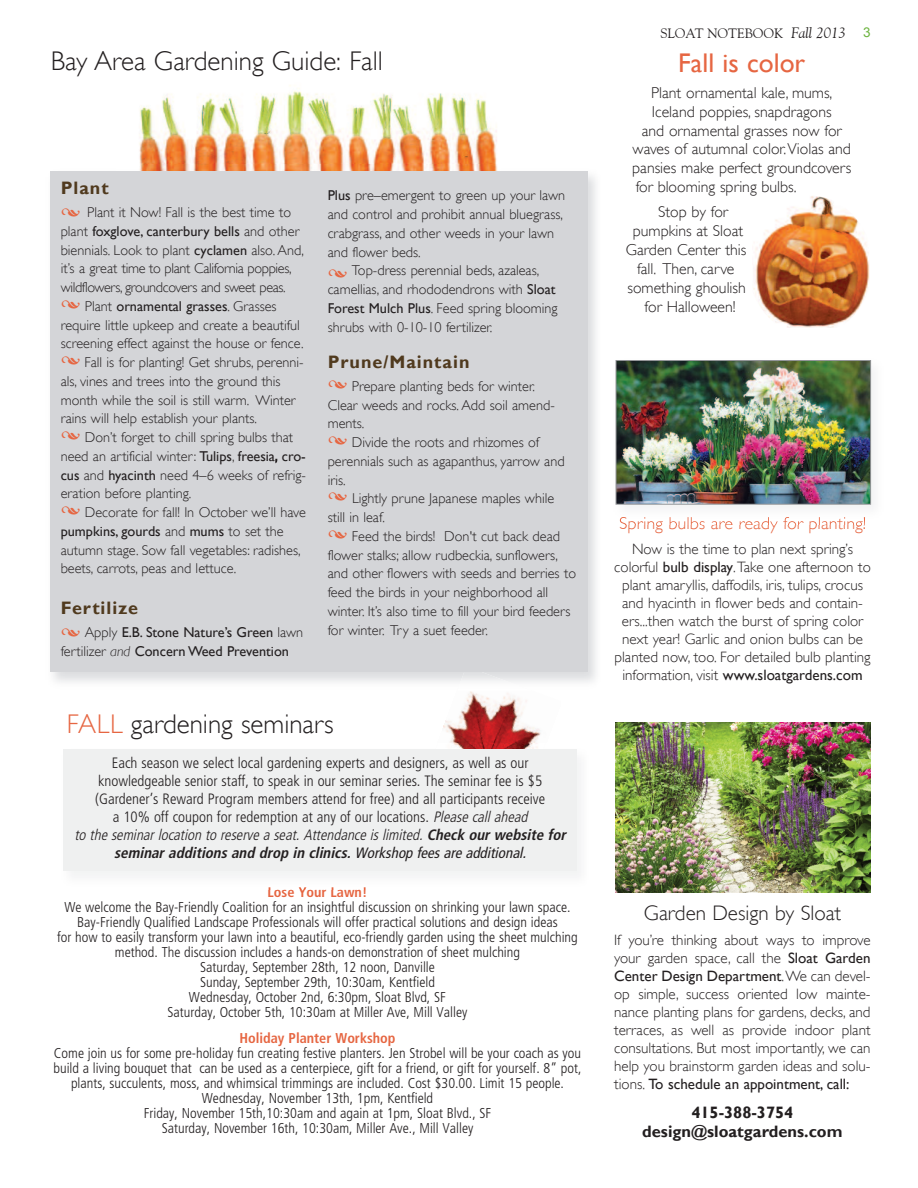
<style>
.page{position:relative;width:918px;height:1188px;background:#fff}
.page>*{position:absolute;margin:0;border:0;box-sizing:border-box;transform-origin:0 0}
.t1{font:300 27px "Gill Sans";color:#231f20}
.t2{font:27px "Gill Sans";color:#e66642}
.t3{font:300 21px "Gill Sans";color:#231f20}
.t4{font:300 18px "Gill Sans";color:#e66642}
.t5{font:700 18px "Gill Sans";letter-spacing:.055em;color:#503a1e}
.t6{font:700 16.5px/19.5px "Gill Sans";color:#231f20;text-align:center}
.t7{font:300 15.75px "Gill Sans";color:#231f20}
.t8{font:300 15px/18px "Gill Sans";color:#231f20;text-align:center}
.t9{font:300 condensed 15px/18px "Frutiger";color:#231f20;text-align:center}
.t10{font:300 14.25px/18.8px "Gill Sans";color:#231f20}
.t11{font:300 condensed 14.25px/15px "Frutiger";color:#231f20;text-align:center}
.t12{font:14.25px/18.8px "Gill Sans";color:#231f20}
.t13{font:300 14.25px "Gill Sans";letter-spacing:-.025em;color:#231f20}
.t14{font:700 condensed 14.25px "Frutiger";color:#e66642}
.t15{font:13.5px "Goudy Old Style BT";color:#231f20}
.s1{font-weight:300}
.s2{font-weight:400}
.s3{font-weight:300;font-style:italic}
.s4{color:#e66642}
.s5{font-style:italic}
.s6{font-weight:700;font-style:italic}
.s7{font-weight:400;font-style:italic}
.s8{font-style:italic;font-size:15px}
.s9{font-family:"Arial";color:#6cb43f}
</style>
<div class="page">
<img style="left:443px;top:691px;width:98px;height:52px">
<img style="left:139px;top:85px;width:358px;height:79px">
<img style="left:50px;top:171px;width:546px;height:511px">
<img style="left:457px;top:671px;width:75px;height:11px">
<img style="left:139px;top:164px;width:359px;height:7px">
<div style="left:50px;top:171px;width:537px;height:500px;background:#d4d5d8"></div>
<img style="left:615px;top:360px;width:258px;height:164px">
<img style="left:620px;top:517px;width:78px;height:7px">
<img style="left:618px;top:362px;width:251px;height:140px">
<div style="left:616px;top:360px;width:255px;height:144px;border:1px solid #939598"></div>
<img style="left:753px;top:196px;width:117px;height:131px">
<img style="left:447px;top:743px;width:92px;height:6px">
<img style="left:269px;top:887px;width:97px;height:3px">
<div style="left:64px;top:749px;width:513px;height:122px;background:#eff0f0"></div>
<img style="left:615px;top:723px;width:256px;height:170px">
<h1 class="t1" style="left:51px;top:46px;width:333px">Bay Area Gardening Guide: Fall</h1>
<p class="t5" style="left:61px;top:177px;width:50px">Plant</p>
<p class="t10" style="left:87px;top:203px;width:206px">Plant it Now! Fall is the best time to</p>
<p class="t12" style="left:61px;top:222px;width:240px"><span class="s1">plant</span> foxglove, canterbury bells <span class="s1">and other</span></p>
<p class="t10" style="left:61px;top:241px;width:245px">biennials. Look to plant <span class="s2">cyclamen</span> also. And,</p>
<p class="t13" style="left:61px;top:261px;width:232px">it’s a great time to plant California poppies,</p>
<p class="t13" style="left:61px;top:279px;width:227px">wildflowers, groundcovers and sweet peas.</p>
<p class="t12" style="left:85px;top:297px;width:193px"><span class="s1">Plant</span> ornamental grasses<span class="s1">. Grasses</span></p>
<p class="t10" style="left:61px;top:316px;width:241px">require little upkeep and create a beautiful</p>
<p class="t10" style="left:61px;top:334px;width:244px">screening effect against the house or fence.</p>
<p class="t10" style="left:85px;top:353px;width:221px">Fall is for planting! Get shrubs, perenni-</p>
<p class="t10" style="left:61px;top:372px;width:221px">als, vines and trees into the ground this</p>
<p class="t10" style="left:61px;top:391px;width:236px">month while the soil is still warm. Winter</p>
<p class="t10" style="left:61px;top:409px;width:198px">rains will help establish your plants.</p>
<p class="t10" style="left:85px;top:428px;width:210px">Don’t forget to chill spring bulbs that</p>
<p class="t10" style="left:61px;top:447px;width:247px">need an artificial winter: <span class="s2">Tulips</span>, <span class="s2">freesia</span>, <span class="s2">cro-</span></p>
<p class="t10" style="left:61px;top:466px;width:247px"><span class="s2">cus</span> and <span class="s2">hyacinth</span> need 4–6 weeks of refrig-</p>
<p class="t10" style="left:61px;top:484px;width:132px">eration before planting.</p>
<p class="t10" style="left:85px;top:503px;width:223px">Decorate for fall! In October we’ll have</p>
<p class="t12" style="left:61px;top:522px;width:224px">pumpkins, gourds <span class="s1">and</span> mums <span class="s1">to set the</span></p>
<p class="t10" style="left:61px;top:541px;width:241px">autumn stage. Sow fall vegetables: radishes,</p>
<p class="t10" style="left:61px;top:559px;width:177px">beets, carrots, peas and lettuce.</p>
<p class="t5" style="left:61px;top:598px;width:79px">Fertilize</p>
<p class="t12" style="left:61px;top:623px;width:244px;text-indent:24px"><span class="s1">Apply</span> E.B. Stone Nature’s Green <span class="s1">lawn fertilizer</span> <span class="s3">and</span> Concern Weed Prevention</p>
<p class="t10" style="left:328px;top:186px;width:239px"><span class="s2">Plus</span> pre–emergent to green up your lawn</p>
<p class="t10" style="left:328px;top:205px;width:237px">and control and prohibit annual bluegrass,</p>
<p class="t10" style="left:328px;top:224px;width:228px">crabgrass, and other weeds in your lawn</p>
<p class="t10" style="left:328px;top:242px;width:95px">and flower beds.</p>
<p class="t10" style="left:352px;top:261px;width:189px">Top-dress perennial beds, azaleas,</p>
<p class="t10" style="left:328px;top:280px;width:229px">camellias, and rhododendrons with <span class="s2">Sloat</span></p>
<p class="t10" style="left:328px;top:299px;width:231px"><span class="s2">Forest Mulch Plus</span>. Feed spring blooming</p>
<p class="t10" style="left:328px;top:317px;width:166px">shrubs with 0-10-10 fertilizer.</p>
<p class="t5" style="left:328px;top:352px;width:143px">Prune/Maintain</p>
<p class="t10" style="left:328px;top:377px;width:229px;text-indent:24px">Prepare planting beds for winter.<br>Clear weeds and rocks. Add soil amend&shy;ments.</p>
<p class="t10" style="left:328px;top:433px;width:238px;text-indent:24px">Divide the roots and rhizomes of perennials such as agapanthus, yarrow and iris.</p>
<p class="t10" style="left:328px;top:489px;width:228px;text-indent:24px">Lightly prune Japanese maples while still in leaf.</p>
<p class="t10" style="left:328px;top:527px;width:250px;text-indent:24px">Feed the birds! Don't cut back dead flower stalks; allow rudbeckia, sunflowers, and other flowers with seeds and berries to feed the birds in your neighborhood all winter. It’s also time to fill your bird feeders for winter. Try a suet feeder.</p>
<h1 class="t1" style="left:67px;top:709px;width:269px"><span class="s4">FALL</span> gardening seminars</h1>
<p class="t9" style="left:74px;top:755px;width:496px">Each season we select local gardening experts and designers, as well as our knowledgeable senior staff, to speak in our seminar series. The seminar fee is $5 (Gardener’s Reward Program members attend for free) and all participants receive<br>a 10% off coupon for redemption at any of our locations. <span class="s5">Pleasecallahead<br>to the seminar location to reserve a seat. Attendance is limited.</span> <span class="s6">Check our website for seminar additions and drop in clinics.</span> <span class="s7">Workshop fees are additional.</span></p>
<p class="t14" style="left:268px;top:887px;width:101px">Lose Your Lawn!</p>
<p class="t11" style="left:57px;top:901px;width:522px">We welcome the Bay-Friendly Coalition for an insightful discussion on shrinking your lawn space.<br>Bay-Friendly Qualified Landscape Professionals will offer practical solutions and design ideas<br>for how to easily transform your lawn into a beautiful, eco-friendly garden using the sheet mulching method. The discussion includes a hands-on demonstration of sheet mulching<br>Saturday, September 28th, 12 noon, Danville<br>Sunday, September 29th, 10:30am, Kentfield<br>Wednesday, October 2nd, 6:30pm, Sloat Blvd, SF<br>Saturday, October 5th, 10:30am at Miller Ave, Mill Valley</p>
<p class="t14" style="left:239px;top:1032px;width:158px">Holiday Planter Workshop</p>
<p class="t11" style="left:54px;top:1046px;width:530px">Come join us for some pre-holiday fun creating festive planters. Jen Strobel will be your coach as you build a living bouquet that can be used as a centerpiece, gift for a friend, or gift for yourself. 8” pot, plants, succulents, moss, and whimsical trimmings are included. Cost $30.00. Limit 15 people.<br>Wednesday, November 13th, 1pm, Kentfield<br>Friday, November 15th,10:30am and again at 1pm, Sloat Blvd., SF<br>Saturday, November 16th, 10:30am, Miller Ave., Mill Valley</p>
<p class="t15" style="left:660px;top:25px;width:212px">SLOAT NOTEBOOK <span class="s8">Fall 2013</span> <span class="s9">3</span></p>
<h1 class="t2" style="left:678px;top:47px;width:129px">Fall is color</h1>
<p class="t7" style="left:651px;top:84px;width:183px">Plant ornamental kale, mums,</p>
<p class="t7" style="left:652px;top:102px;width:181px">Iceland poppies, snapdragons</p>
<p class="t7" style="left:642px;top:121px;width:202px">and ornamental grasses now for</p>
<p class="t7" style="left:633px;top:140px;width:220px">waves of autumnal color.Violas and</p>
<p class="t7" style="left:632px;top:159px;width:221px">pansies make perfect groundcovers</p>
<p class="t7" style="left:636px;top:178px;width:162px">for blooming spring bulbs.</p>
<p class="t7" style="left:658px;top:203px;width:72px">Stop by for</p>
<p class="t7" style="left:633px;top:222px;width:112px">pumpkins at Sloat</p>
<p class="t7" style="left:626px;top:241px;width:122px">Garden Center this</p>
<p class="t7" style="left:637px;top:260px;width:99px">fall. Then, carve</p>
<p class="t7" style="left:627px;top:279px;width:120px">something ghoulish</p>
<p class="t7" style="left:645px;top:298px;width:93px">for Halloween!</p>
<p class="t4" style="left:619px;top:513px;width:249px">Spring bulbs are ready for planting!</p>
<p class="t8" style="left:614px;top:540px;width:258px">Now is the time to plan next spring’s colorful <span class="s2">bulb display</span>.Take one afternoon to plant amaryllis, daffodils, iris, tulips, crocus and hyacinth in flower beds and contain&shy;ers...then watch the burst of spring color next year! Garlic and onion bulbs can be planted now, too. For detailed bulb planting information, visit <span class="s2">www.sloatgardens.com</span></p>
<h2 class="t3" style="left:644px;top:901px;width:199px">Garden Design by Sloat</h2>
<p class="t8" style="left:614px;top:931px;width:258px;text-align:justify">If you’re thinking about ways to improve your garden space, call the <span class="s2">Sloat Garden Center Design Department</span>.We can devel&shy;op simple, success oriented low mainte&shy;nance planting plans for gardens, decks, and terraces, as well as provide indoor plant consultations. But most importantly, we can help you brainstorm garden ideas and solu&shy;tions. <span class="s2">To schedule an appointment, call:</span></p>
<p class="t6" style="left:642px;top:1102px;width:202px">415-388-3754 design@sloatgardens.com</p>
</div>
